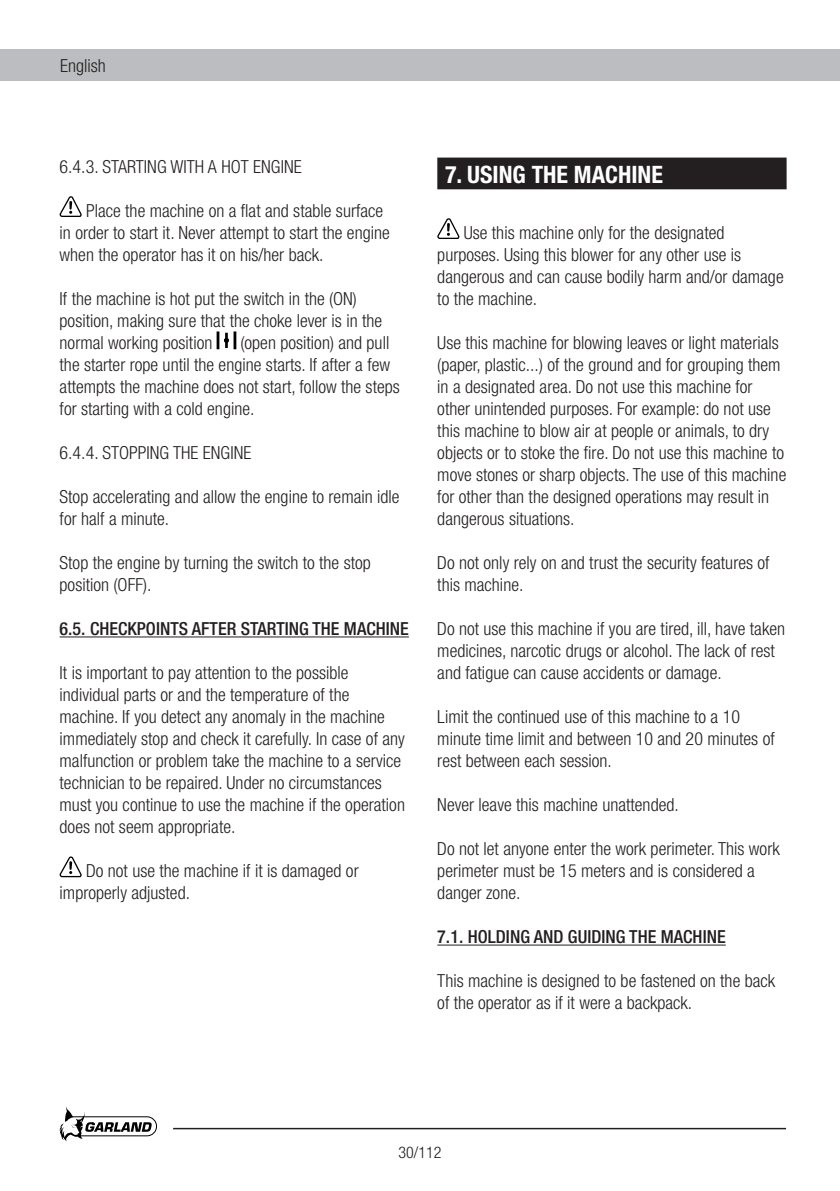
<style>
.page{position:relative;width:840px;height:1191px;background:#fff}
.page>*{position:absolute;margin:0;border:0;box-sizing:border-box;transform-origin:0 0}
.t1{font:700 condensed 24px "Helvetica Neue";color:#fff}
.t2{font:300 condensed 18px/22px "Helvetica Neue";color:#231f20}
.t3{font:500 condensed 18px "Helvetica Neue";color:#231f20}
.t4{font:300 condensed 16px "Helvetica Neue";color:#231f20}
</style>
<div class="page">
<div style="left:0;top:50px;width:839px;height:31px;background:#bcbdc0"></div>
<svg style="left:59px;top:1107px;width:98px;height:34px"></svg>
<hr style="left:173px;top:1127px;width:612px;height:2px;background:#231f20">
<hr style="left:60px;top:636px;width:348px;height:1px;background:#231f20">
<svg style="left:59px;top:197px;width:23px;height:20px"></svg>
<svg style="left:217px;top:332px;width:19px;height:17px"></svg>
<svg style="left:59px;top:857px;width:23px;height:21px"></svg>
<hr style="left:437px;top:944px;width:288px;height:1px;background:#231f20">
<div style="left:438px;top:159px;width:347px;height:29px;background:#231f20"></div>
<div style="left:437px;top:158px;width:349px;height:31px;border:2px solid #231f20"></div>
<svg style="left:437px;top:219px;width:23px;height:20px"></svg>
<p class="t2" style="left:60px;top:55px;width:47px">English</p>
<p class="t2" style="left:60px;top:155px;width:243px">6.4.3. STARTING WITH A HOT ENGINE</p>
<p class="t2" style="left:60px;top:199px;width:331px;text-indent:26px">Place the machine on a flat and stable surface in order to start it. Never attempt to start the engine when the operator has it on his/her back.</p>
<p class="t2" style="left:60px;top:287px;width:324px">If the machine is hot put the switch in the (ON) position, making sure that the choke lever is in the normal working position</p>
<p class="t2" style="left:60px;top:331px;width:341px;text-indent:181px">(open position) and pull the starter rope until the engine starts. If after a few attempts the machine does not start, follow the steps for starting with a cold engine.</p>
<p class="t2" style="left:60px;top:441px;width:193px">6.4.4. STOPPING THE ENGINE</p>
<p class="t2" style="left:60px;top:485px;width:341px">Stop accelerating and allow the engine to remain idle for half a minute.</p>
<p class="t2" style="left:60px;top:551px;width:312px">Stop the engine by turning the switch to the stop position (OFF).</p>
<p class="t3" style="left:60px;top:618px;width:350px">6.5. CHECKPOINTS AFTER STARTING THE MACHINE</p>
<p class="t2" style="left:60px;top:661px;width:347px">It is important to pay attention to the possible individual parts or and the temperature of the machine. If you detect any anomaly in the machine immediately stop and check it carefully. In case of any malfunction or problem take the machine to a service technician to be repaired. Under no circumstances must you continue to use the machine if the operation does not seem appropriate.</p>
<p class="t2" style="left:60px;top:859px;width:300px;text-indent:26px">Do not use the machine if it is damaged or improperly adjusted.</p>
<h1 class="t1" style="left:445px;top:160px;width:219px">7. USING THE MACHINE</h1>
<p class="t2" style="left:437px;top:221px;width:347px;text-indent:26px">Use this machine only for the designated purposes. Using this blower for any other use is dangerous and can cause bodily harm and/or damage to the machine.</p>
<p class="t2" style="left:437px;top:331px;width:350px">Use this machine for blowing leaves or light materials (paper, plastic...) of the ground and for grouping them in a designated area. Do not use this machine for other unintended purposes. For example: do not use this machine to blow air at people or animals, to dry objects or to stoke the fire. Do not use this machine to move stones or sharp objects. The use of this machine for other than the designed operations may result in dangerous situations.</p>
<p class="t2" style="left:437px;top:551px;width:333px">Do not only rely on and trust the security features of this machine.</p>
<p class="t2" style="left:437px;top:617px;width:349px">Do not use this machine if you are tired, ill, have taken medicines, narcotic drugs or alcohol. The lack of rest and fatigue can cause accidents or damage.</p>
<p class="t2" style="left:437px;top:705px;width:339px">Limit the continued use of this machine to a 10 minute time limit and between 10 and 20 minutes of rest between each session.</p>
<p class="t2" style="left:437px;top:793px;width:243px">Never leave this machine unattended.</p>
<p class="t2" style="left:437px;top:837px;width:344px">Do not let anyone enter the work perimeter. This work perimeter must be 15 meters and is considered a danger zone.</p>
<p class="t3" style="left:437px;top:926px;width:290px">7.1. HOLDING AND GUIDING THE MACHINE</p>
<p class="t2" style="left:437px;top:969px;width:339px">This machine is designed to be fastened on the back of the operator as if it were a backpack.</p>
<p class="t4" style="left:398px;top:1143px;width:45px">30/112</p>
</div>
